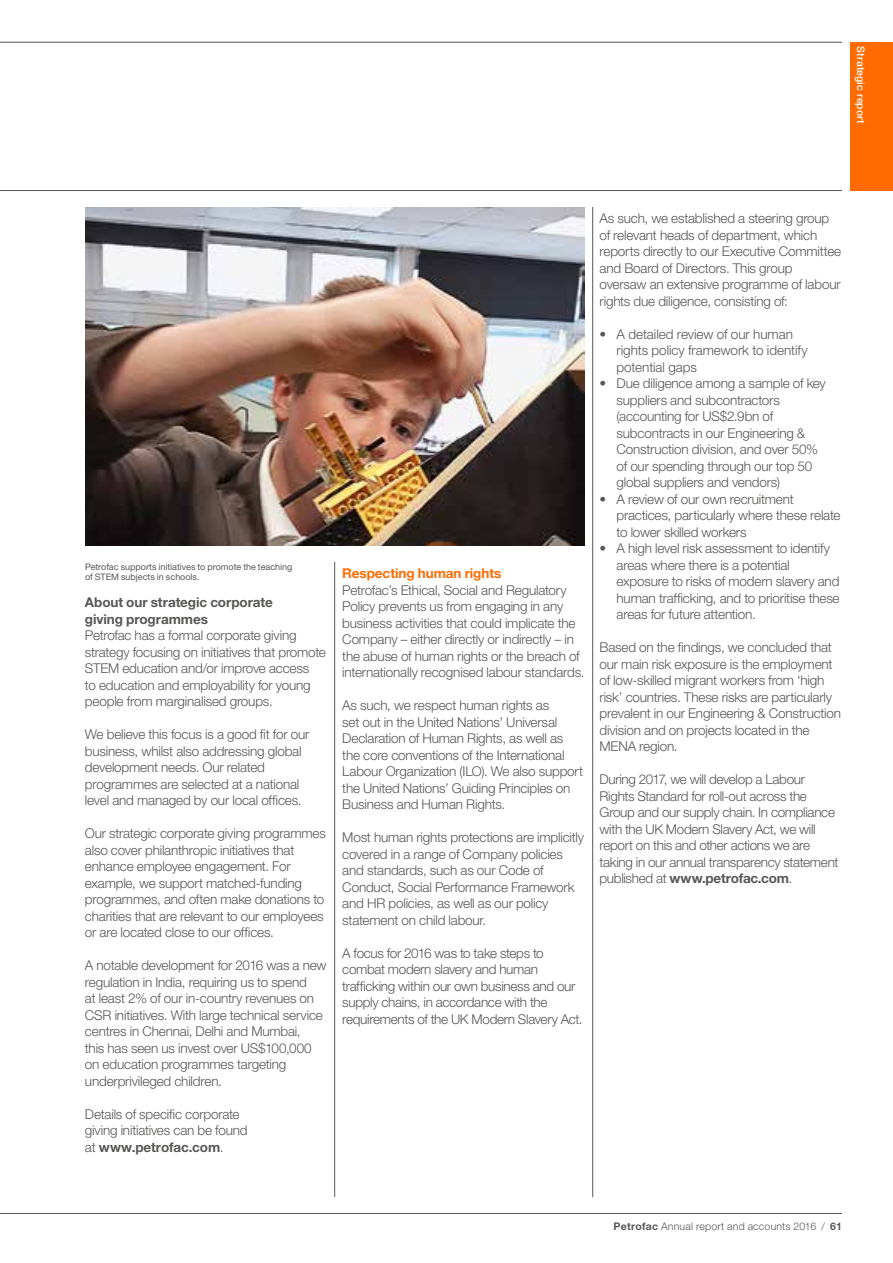
<style>
.page{position:relative;width:893px;height:1263px;background:#fff}
.page>*{position:absolute;margin:0;border:0;box-sizing:border-box;transform-origin:0 0}
.t1{font:300 13.5px/16.5px "Helvetica Neue LT Std";letter-spacing:-.015em;color:#575756}
.t2{font:700 13.5px/16.5px "Helvetica Neue LT Std";letter-spacing:-.005em;color:#575756}
.t3{font:700 13.5px "Helvetica Neue LT Std";letter-spacing:-.005em;color:#ff6b00}
.t4{font:300 10.5px "Helvetica Neue LT Std";letter-spacing:.02em;color:#575756}
.t5{font:500 10.5px "Helvetica Neue LT Std";letter-spacing:.01em;color:#fff}
.t6{font:9px/10.5px "Helvetica Neue LT Std";letter-spacing:-.005em;color:#575756}
.s1{font-weight:700}
</style>
<div class="page">
<img style="left:85px;top:207px;width:500px;height:338px">
<hr style="left:334px;top:562px;width:1px;height:635px;background:#575756">
<hr style="left:592px;top:207px;width:1px;height:990px;background:#575756">
<hr style="left:0;top:42px;width:842px;height:1px;background:#575756">
<hr style="left:0;top:1213px;width:842px;height:1px;background:#575756">
<div style="left:851px;top:42px;width:42px;height:148px;background:#ff6b00"></div>
<hr style="left:0;top:190px;width:842px;height:1px;background:#575756">
<p class="t5" style="left:867px;top:46px;width:79px;rotate:90deg">Strategic report</p>
<p class="t6" style="left:85px;top:561px;width:209px">Petrofac supports initiatives to promote the teaching of STEM subjects in schools.</p>
<p class="t2" style="left:85px;top:594px;width:190px">About our strategic corporate giving programmes</p>
<p class="t1" style="left:85px;top:627px;width:242px">Petrofac has a formal corporate giving strategy focusing on initiatives that promote STEM education and/or improve access<br>to education and employability for young people from marginalised groups.</p>
<p class="t1" style="left:85px;top:726px;width:226px">We believe this focus is a good fit for our business, whilst also addressing global development needs. Our related programmes are selected at a national level and managed by our local offices.</p>
<p class="t1" style="left:85px;top:825px;width:242px">Our strategic corporate giving programmes also cover philanthropic initiatives that enhance employee engagement. For example, we support matched-funding programmes, and often make donations to charities that are relevant to our employees or are located close to our offices.</p>
<p class="t1" style="left:85px;top:957px;width:243px">A notable development for 2016 was a new regulation in India, requiring us to spend<br>at least 2% of our in-country revenues on CSR initiatives. With large technical service centres in Chennai, Delhi and Mumbai,<br>this has seen us invest over US$100,000 on education programmes targeting underprivileged children.</p>
<p class="t1" style="left:85px;top:1105px;width:164px">Details of specific corporate giving initiatives can be found at <span class="s1">www.petrofac.com</span>.</p>
<p class="t3" style="left:342px;top:565px;width:161px">Respecting human rights</p>
<p class="t1" style="left:342px;top:581px;width:244px">Petrofac’s Ethical, Social and Regulatory Policy prevents us from engaging in any business activities that could implicate the Company – either directly or indirectly – in the abuse of human rights or the breach of internationally recognised labour standards.</p>
<p class="t1" style="left:342px;top:697px;width:242px">As such, we respect human rights as<br>set out in the United Nations’ Universal Declaration of Human Rights, as well as the core conventions of the International Labour Organization (ILO). We also support the United Nations’ Guiding Principles on Business and Human Rights.</p>
<p class="t1" style="left:342px;top:829px;width:243px">Most human rights protections are implicitly covered in a range of Company policies and standards, such as our Code of Conduct, Social Performance Framework and HR policies, as well as our policy statement on child labour.</p>
<p class="t1" style="left:342px;top:944px;width:242px">A focus for 2016 was to take steps to combat modern slavery and human trafficking within our own business and our supply chains, in accordance with the requirements of the UK Modern Slavery Act.</p>
<p class="t1" style="left:600px;top:210px;width:243px">As such, we established a steering group of relevant heads of department, which reports directly to our Executive Committee and Board of Directors. This group oversaw an extensive programme of labour rights due diligence, consisting of:</p>
<p class="t1" style="left:617px;top:325px;width:192px;text-indent:-17px">• A detailed review of our human rights policy framework to identify potential gaps</p>
<p class="t1" style="left:617px;top:375px;width:211px;text-indent:-17px">• Due diligence among a sample of key suppliers and subcontractors (accounting for US$2.9bn of subcontracts in our Engineering &amp;<br>Construction division, and over 50% of our spending through our top 50 global suppliers and vendors)</p>
<p class="t1" style="left:617px;top:490px;width:225px;text-indent:-17px">• A review of our own recruitment practices, particularly where these relate to lower skilled workers</p>
<p class="t1" style="left:617px;top:540px;width:225px;text-indent:-17px">• A high level risk assessment to identify areas where there is a potential exposure to risks of modern slavery and human trafficking, and to prioritise these areas for future attention.</p>
<p class="t1" style="left:600px;top:639px;width:243px">Based on the findings, we concluded that our main risk exposure is the employment of low-skilled migrant workers from ‘high risk’ countries. These risks are particularly prevalent in our Engineering &amp; Construction division and on projects located in the MENA region.</p>
<p class="t1" style="left:600px;top:771px;width:240px">During 2017, we will develop a Labour Rights Standard for roll-out across the Group and our supply chain. In compliance with the UK Modern Slavery Act, we will report on this and other actions we are taking in our annual transparency statement published at <span class="s1">www.petrofac.com</span>.</p>
<p class="t4" style="left:614px;top:1220px;width:230px"><span class="s1">Petrofac</span> Annual report and accounts 2016 / <span class="s1">61</span></p>
</div>
